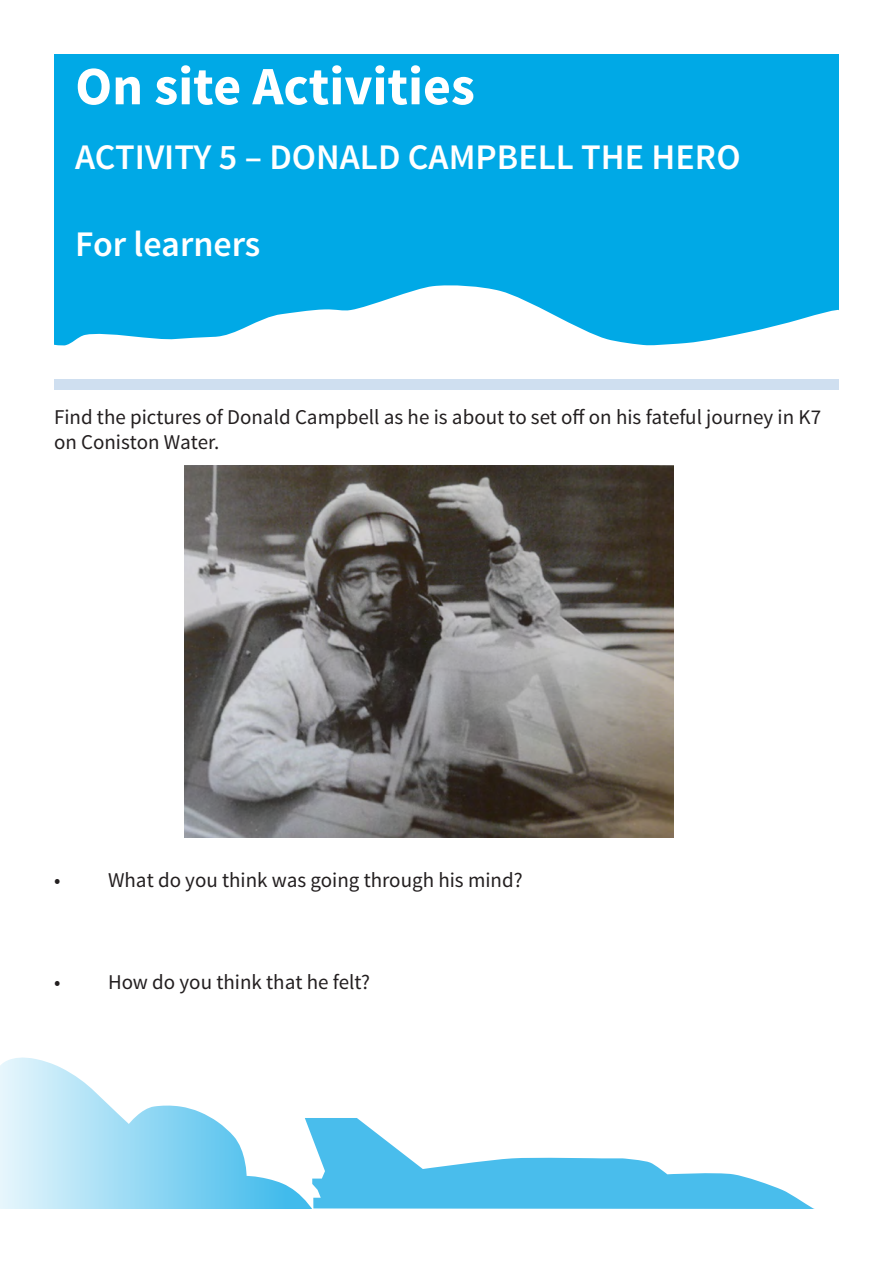
<style>
.page{position:relative;width:893px;height:1263px;background:#fff}
.page>*{position:absolute;margin:0;border:0;box-sizing:border-box;transform-origin:0 0}
.t1{font:700 54px "Source Sans Pro";color:#fff}
.t2{font:600 36px "Source Sans Pro";color:#fff}
.t3{font:21px/25.2px "Source Sans Pro";color:#231f20}
</style>
<div class="page">
<div style="left:54px;top:379px;width:785px;height:10px;background:#cfdff0"></div>
<svg style="left:54px;top:54px;width:785px;height:292px;background:#15b0e8"></svg>
<svg style="left:313px;top:1118px;width:502px;height:91px;fill:#49bdec"></svg>
<svg style="left:0;top:1057px;width:313px;height:152px"></svg>
<img style="left:184px;top:465px;width:489px;height:372px">
<p class="t1" style="left:75px;top:52px;width:401px">On site Activities</p>
<p class="t2" style="left:75px;top:134px;width:667px">ACTIVITY 5 – DONALD CAMPBELL THE HERO</p>
<p class="t2" style="left:75px;top:221px;width:187px">For learners</p>
<p class="t3" style="left:54px;top:405px;width:769px">Find the pictures of Donald Campbell as he is about to set off on his fateful journey in K7 on Coniston Water.</p>
<p class="t3" style="left:54px;top:868px;width:470px">• What do you think was going through his mind?</p>
<p class="t3" style="left:54px;top:969px;width:318px">• How do you think that he felt?</p>
</div>
